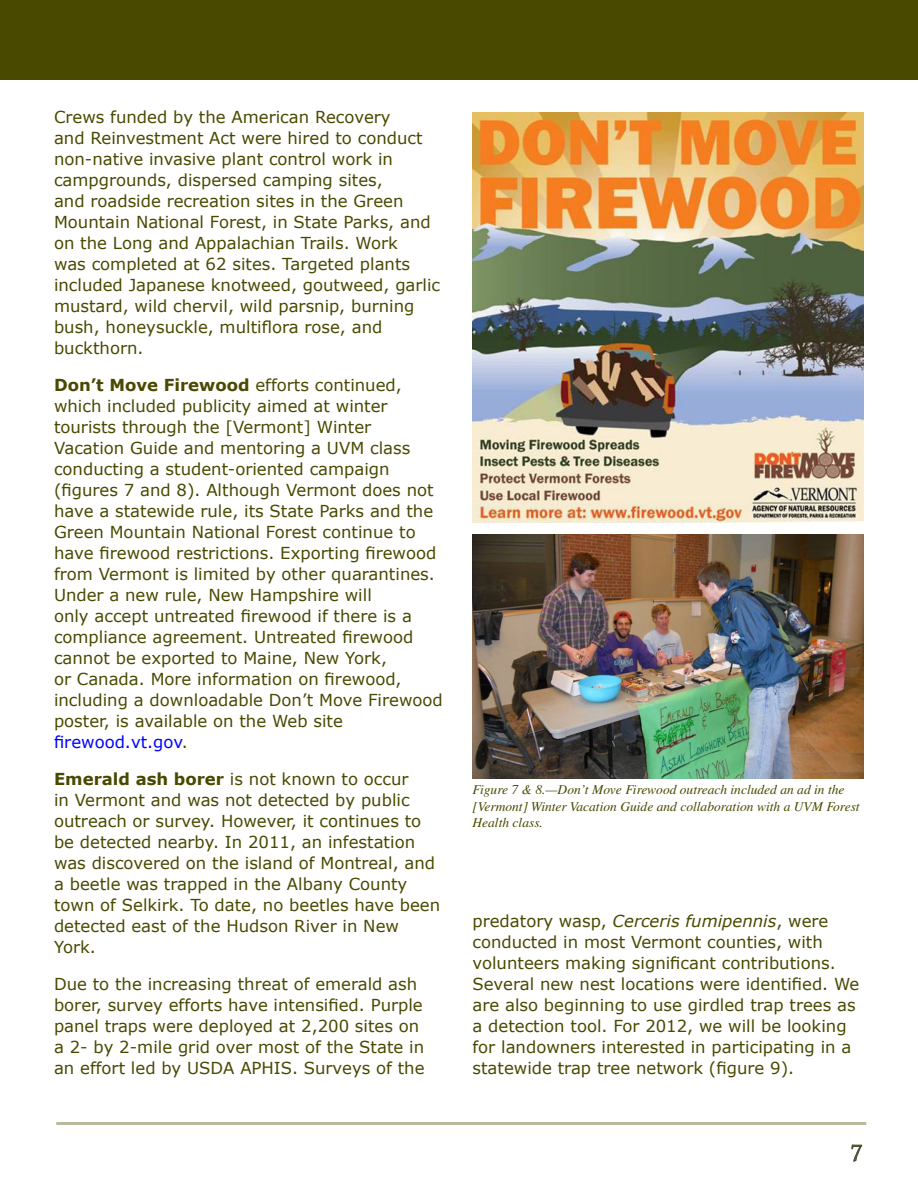
<style>
.page{position:relative;width:918px;height:1188px;background:#fff}
.page>*{position:absolute;margin:0;border:0;box-sizing:border-box;transform-origin:0 0}
.t1{font:21px "Trajan Pro";color:#49495a}
.text_body1{font:16.5px/21px "Verdana";color:#494900}
.t2{font:italic 13.5px/16.2px "Times";color:#494900}
.s1{font-weight:700}
.s2{color:#00f}
.s3{font-style:italic}
</style>
<div class="page">
<div style="left:0;top:0;width:918px;height:79px;background:#494900"></div>
<svg style="left:851px;top:1144px;width:11px;height:18px"></svg>
<hr style="left:56px;top:1122px;width:810px;height:3px;background:#494900">
<img style="left:472px;top:112px;width:392px;height:411px">
<img style="left:472px;top:534px;width:392px;height:244px">
<p class="text_body1" style="left:54px;top:106px;width:388px">Crews funded by the American Recovery<br>and Reinvestment Act were hired to conduct non-native invasive plant control work in campgrounds, dispersed camping sites,<br>and roadside recreation sites in the Green Mountain National Forest, in State Parks, and on the Long and Appalachian Trails. Work<br>was completed at 62 sites. Targeted plants included Japanese knotweed, goutweed, garlic mustard, wild chervil, wild parsnip, burning bush, honeysuckle, multiflora rose, and buckthorn.</p>
<p class="text_body1" style="left:54px;top:374px;width:390px"><span class="s1">Don’t Move Firewood</span> efforts continued, which included publicity aimed at winter tourists through the [Vermont] Winter Vacation Guide and mentoring a UVM class conducting a student-oriented campaign (figures 7 and 8). Although Vermont does not have a statewide rule, its State Parks and the Green Mountain National Forest continue to have firewood restrictions. Exporting firewood from Vermont is limited by other quarantines.<br>Under a new rule, New Hampshire will<br>only accept untreated firewood if there is a compliance agreement. Untreated firewood cannot be exported to Maine, New York,<br>or Canada. More information on firewood, including a downloadable Don’t Move Firewood poster, is available on the Web site <span class="s2">firewood.vt.gov</span>.</p>
<p class="text_body1" style="left:54px;top:768px;width:388px"><span class="s1">Emerald ash borer</span> is not known to occur<br>in Vermont and was not detected by public outreach or survey. However, it continues to be detected nearby. In 2011, an infestation was discovered on the island of Montreal, and a beetle was trapped in the Albany County town of Selkirk. To date, no beetles have been detected east of the Hudson River in New York.</p>
<p class="text_body1" style="left:54px;top:973px;width:372px">Due to the increasing threat of emerald ash borer, survey efforts have intensified. Purple panel traps were deployed at 2,200 sites on a 2- by 2-mile grid over most of the State in an effort led by USDA APHIS. Surveys of the</p>
<p class="t2" style="left:472px;top:782px;width:389px">Figure 7 &amp; 8.—Don’t Move Firewood outreach included an ad in the [Vermont] Winter Vacation Guide and collaboration with a UVM Forest<br>Health class.</p>
<p class="text_body1" style="left:472px;top:910px;width:388px">predatory wasp, <span class="s3">Cerceris fumipennis</span>, were conducted in most Vermont counties, with volunteers making significant contributions.<br>Several new nest locations were identified. We are also beginning to use girdled trap trees as a detection tool. For 2012, we will be looking for landowners interested in participating in a statewide trap tree network (figure 9).</p>
<p class="t1" style="left:850px;top:1140px;width:13px">7</p>
</div>
